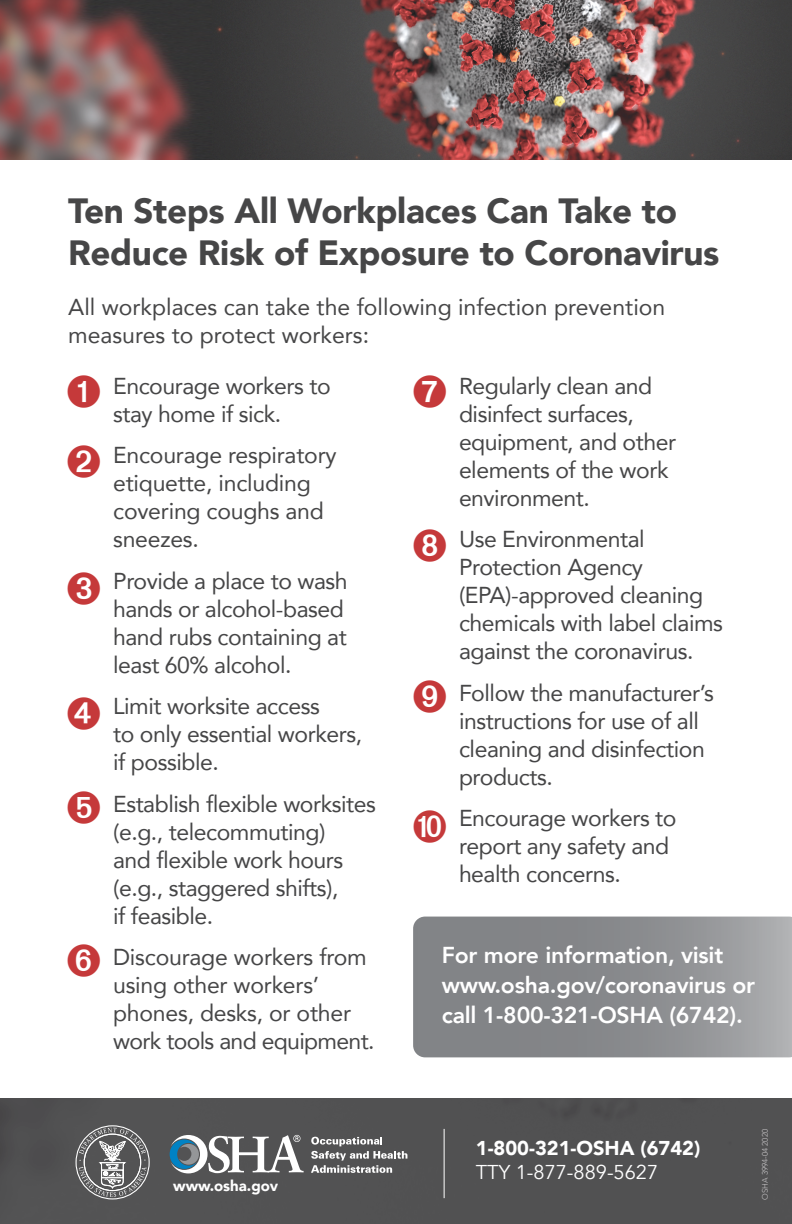
<style>
.page{position:relative;width:792px;height:1224px;background:#fff}
.page>*{position:absolute;margin:0;border:0;box-sizing:border-box;transform-origin:0 0}
.t1{font:900 35px/42px "Avenir";letter-spacing:-.01em;color:#464647}
.List_Paragraph{font:23px/28px "Avenir";letter-spacing:-.02em;color:#464647}
.List_Paragraph-2{font:23px/28px "Avenir";color:#464647}
.List_Paragraph-3{font:800 23px/30px "Avenir";letter-spacing:-.01em;color:#fff}
.t2{font:900 20px/24px "Avenir";color:#fff}
.t3{font:900 15px "Avenir";color:#fff}
.t4{font:300 8px "Avenir";color:#c3c1c3}
.s1{font-weight:400}
</style>
<div class="page">
<div style="left:0;top:1099px;width:792px;height:125px;background:#515152"></div>
<img style="left:0;top:0;width:792px;height:160px">
<svg style="left:413px;top:917px;width:379px;height:140px;background:#8c8e91"></svg>
<svg style="left:311px;top:1137px;width:96px;height:36px;background:#7d7d7e"></svg>
<svg style="left:170px;top:1135px;width:134px;height:38px"></svg>
<div style="left:76px;top:1125px;width:74px;height:74px;border:1px solid #fff;border-radius:50%"></div>
<svg style="left:79px;top:1128px;width:68px;height:69px;background:#7b7b7c"></svg>
<hr style="left:444px;top:1129px;width:1px;height:69px;background:#fff">
<h1 class="t1" style="left:68px;top:188px;width:653px">Ten Steps All Workplaces Can Take to<br>Reduce Risk of Exposure to Coronavirus</h1>
<p class="List_Paragraph-2" style="left:68px;top:292px;width:599px">All workplaces can take the following infection prevention measures to protect workers:</p>
<p class="List_Paragraph" style="left:68px;top:371px;width:264px;text-align:center">1. Encourage workers to stay home if sick.</p>
<p class="List_Paragraph" style="left:113px;top:440px;width:225px;text-indent:-45px">2. Encourage respiratory etiquette, including covering coughs and sneezes.</p>
<p class="List_Paragraph" style="left:113px;top:566px;width:236px;text-indent:-45px">3. Provide a place to wash hands or alcohol-based hand rubs containing at least 60% alcohol.</p>
<p class="List_Paragraph" style="left:113px;top:691px;width:250px;text-indent:-45px">4. Limit worksite access<br>to only essential workers, if possible.</p>
<p class="List_Paragraph" style="left:113px;top:789px;width:264px;text-indent:-45px">5. Establish flexible worksites (e.g., telecommuting)<br>and flexible work hours (e.g., staggered shifts),<br>if feasible.</p>
<p class="List_Paragraph" style="left:113px;top:942px;width:263px;text-indent:-45px">6. Discourage workers from using other workers’ phones, desks, or other work tools and equipment.</p>
<p class="List_Paragraph" style="left:459px;top:371px;width:219px;text-indent:-45px">7. Regularly clean and disinfect surfaces, equipment, and other elements of the work environment.</p>
<p class="List_Paragraph" style="left:459px;top:524px;width:266px;text-indent:-45px">8. Use Environmental<br>Protection Agency (EPA)-approved cleaning chemicals with label claims against the coronavirus.</p>
<p class="List_Paragraph" style="left:459px;top:678px;width:256px;text-indent:-45px">9. Follow the manufacturer’s instructions for use of all cleaning and disinfection products.</p>
<p class="List_Paragraph" style="left:459px;top:804px;width:219px;text-indent:-45px">10. Encourage workers to report any safety and health concerns.</p>
<p class="List_Paragraph-3" style="left:442px;top:941px;width:315px">For more information, visit www.osha.gov/coronavirus or call 1-800-321-OSHA (6742).</p>
<p class="t3" style="left:173px;top:1173px;width:106px">www.osha.gov</p>
<p class="t2" style="left:476px;top:1135px;width:226px">1-800-321-OSHA (6742)<br><span class="s1">TTY 1-877-889-5627</span></p>
<p class="t4" style="left:760px;top:1200px;width:72px;rotate:-90deg">OSHA 3994-04 2020</p>
</div>
